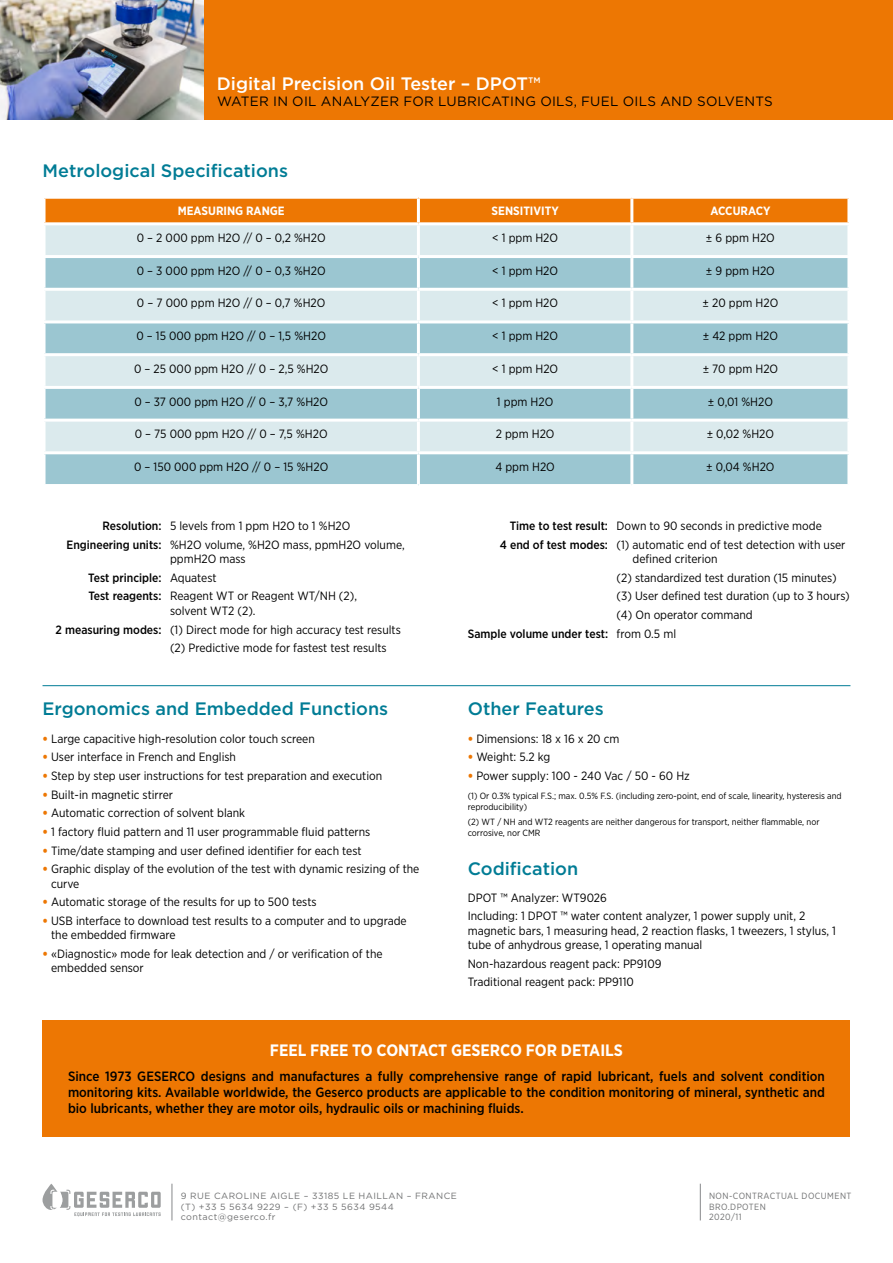
<style>
.page{position:relative;width:893px;height:1263px;background:#fff}
.page>*{position:absolute;margin:0;border:0;box-sizing:border-box;transform-origin:0 0}
.t1{font:500 18px "Gotham Pro";color:#007c95}
.t2{font:500 18px "Gotham Pro";color:#fff}
.t3{font:700 16.5px "Gotham Narrow";color:#fff}
.t4{font:500 13.5px/16.2px "Gotham Narrow";color:#000;text-align:justify}
.t5{font:13.5px "Gotham Pro";letter-spacing:.02em;color:#000}
.t6{font:12px/18.6px "Gotham Narrow";color:#000}
.t7{font:700 12px "Gotham Narrow";color:#fff}
.t8{font:500 12px "Gotham Narrow";color:#000}
.t9{font:9px/10.8px "Gotham Narrow";color:#000}
.t10{font:9px/10.8px "Gotham Pro";letter-spacing:.05em;color:#707172}
.t11{font:9px/10.8px "Gotham Narrow";letter-spacing:.05em;color:#707172}
.s1{font-weight:500}
.s2{font-weight:900;color:#ed7703}
.s3{font-weight:400}
</style>
<div class="page">
<hr style="left:172px;top:1184px;width:1px;height:36px;background:#87888a">
<hr style="left:700px;top:1184px;width:1px;height:36px;background:#87888a">
<img style="left:0;top:0;width:204px;height:119px">
<div style="left:204px;top:0;width:689px;height:119px;background:#ed7703"></div>
<svg style="left:43px;top:1184px;width:118px;height:32px"></svg>
<div style="left:43px;top:1020px;width:807px;height:116px;background:#ed7703"></div>
<div style="left:46px;top:199px;width:801px;height:23px;background:#ed7703"></div>
<div style="left:46px;top:225px;width:801px;height:30px;background:#dbeaed"></div>
<svg style="left:46px;top:258px;width:801px;height:62px;background:#bad7de"></svg>
<svg style="left:46px;top:323px;width:801px;height:161px;background:#accfd8"></svg>
<div style="left:46px;top:422px;width:801px;height:29px;background:#dbeaed"></div>
<hr style="left:417px;top:199px;width:3px;height:23px;background:#fff">
<hr style="left:630px;top:199px;width:3px;height:23px;background:#fff">
<hr style="left:417px;top:225px;width:3px;height:30px;background:#fff">
<hr style="left:630px;top:225px;width:3px;height:30px;background:#fff">
<hr style="left:417px;top:258px;width:3px;height:30px;background:#fff">
<hr style="left:630px;top:258px;width:3px;height:30px;background:#fff">
<hr style="left:43px;top:288px;width:375px;height:3px;background:#fff">
<hr style="left:418px;top:288px;width:214px;height:3px;background:#fff">
<hr style="left:417px;top:291px;width:3px;height:29px;background:#fff">
<hr style="left:632px;top:288px;width:218px;height:3px;background:#fff">
<hr style="left:630px;top:291px;width:3px;height:29px;background:#fff">
<hr style="left:417px;top:323px;width:3px;height:30px;background:#fff">
<hr style="left:630px;top:323px;width:3px;height:30px;background:#fff">
<hr style="left:43px;top:353px;width:375px;height:3px;background:#fff">
<hr style="left:418px;top:353px;width:214px;height:3px;background:#fff">
<hr style="left:417px;top:356px;width:3px;height:30px;background:#fff">
<hr style="left:632px;top:353px;width:218px;height:3px;background:#fff">
<hr style="left:630px;top:356px;width:3px;height:30px;background:#fff">
<hr style="left:43px;top:386px;width:375px;height:3px;background:#fff">
<hr style="left:418px;top:386px;width:214px;height:3px;background:#fff">
<hr style="left:417px;top:389px;width:3px;height:30px;background:#fff">
<hr style="left:632px;top:386px;width:218px;height:3px;background:#fff">
<hr style="left:630px;top:389px;width:3px;height:30px;background:#fff">
<hr style="left:43px;top:419px;width:375px;height:3px;background:#fff">
<hr style="left:418px;top:419px;width:214px;height:3px;background:#fff">
<hr style="left:417px;top:422px;width:3px;height:29px;background:#fff">
<hr style="left:632px;top:419px;width:218px;height:3px;background:#fff">
<hr style="left:630px;top:422px;width:3px;height:29px;background:#fff">
<hr style="left:43px;top:451px;width:375px;height:3px;background:#fff">
<hr style="left:418px;top:451px;width:214px;height:3px;background:#fff">
<hr style="left:417px;top:454px;width:3px;height:30px;background:#fff">
<hr style="left:632px;top:451px;width:218px;height:3px;background:#fff">
<hr style="left:630px;top:454px;width:3px;height:30px;background:#fff">
<hr style="left:43px;top:685px;width:807px;height:1px;background:#007c95">
<h1 class="t2" style="left:217px;top:74px;width:325px">Digital Precision Oil Tester – DPOT™</h1>
<p class="t5" style="left:217px;top:94px;width:557px">WATER IN OIL ANALYZER FOR LUBRICATING OILS, FUEL OILS AND SOLVENTS</p>
<h1 class="t1" style="left:43px;top:160px;width:247px">Metrological Specifications</h1>
<p class="t7" style="left:178px;top:203px;width:109px">MEASURING RANGE</p>
<p class="t7" style="left:492px;top:203px;width:69px">SENSITIVITY</p>
<p class="t7" style="left:710px;top:203px;width:62px">ACCURACY</p>
<p class="t6" style="left:137px;top:228px;width:190px">0 – 2 000 ppm H2O // 0 – 0,2 %H2O</p>
<p class="t6" style="left:492px;top:228px;width:67px">&lt; 1 ppm H2O</p>
<p class="t6" style="left:706px;top:228px;width:70px">± 6 ppm H2O</p>
<p class="t6" style="left:137px;top:261px;width:190px">0 – 3 000 ppm H2O // 0 – 0,3 %H2O</p>
<p class="t6" style="left:492px;top:261px;width:67px">&lt; 1 ppm H2O</p>
<p class="t6" style="left:706px;top:261px;width:70px">± 9 ppm H2O</p>
<p class="t6" style="left:137px;top:294px;width:190px">0 – 7 000 ppm H2O // 0 – 0,7 %H2O</p>
<p class="t6" style="left:492px;top:294px;width:67px">&lt; 1 ppm H2O</p>
<p class="t6" style="left:702px;top:294px;width:77px">± 20 ppm H2O</p>
<p class="t6" style="left:136px;top:326px;width:191px">0 – 15 000 ppm H2O // 0 – 1,5 %H2O</p>
<p class="t6" style="left:492px;top:326px;width:67px">&lt; 1 ppm H2O</p>
<p class="t6" style="left:703px;top:326px;width:77px">± 42 ppm H2O</p>
<p class="t6" style="left:134px;top:359px;width:196px">0 – 25 000 ppm H2O // 0 – 2,5 %H2O</p>
<p class="t6" style="left:492px;top:359px;width:67px">&lt; 1 ppm H2O</p>
<p class="t6" style="left:703px;top:359px;width:77px">± 70 ppm H2O</p>
<p class="t6" style="left:134px;top:392px;width:195px">0 – 37 000 ppm H2O // 0 – 3,7 %H2O</p>
<p class="t6" style="left:497px;top:392px;width:58px">1 ppm H2O</p>
<p class="t6" style="left:708px;top:392px;width:67px">± 0,01 %H2O</p>
<p class="t6" style="left:135px;top:424px;width:194px">0 – 75 000 ppm H2O // 0 – 7,5 %H2O</p>
<p class="t6" style="left:496px;top:424px;width:60px">2 ppm H2O</p>
<p class="t6" style="left:707px;top:424px;width:69px">± 0,02 %H2O</p>
<p class="t6" style="left:134px;top:457px;width:196px">0 – 150 000 ppm H2O // 0 – 15 %H2O</p>
<p class="t6" style="left:495px;top:457px;width:61px">4 ppm H2O</p>
<p class="t6" style="left:706px;top:457px;width:70px">± 0,04 %H2O</p>
<p class="t6" style="left:67px;top:516px;width:340px;text-indent:36px"><span class="s1">Resolution:</span> 5 levels from 1 ppm H2O to 1 %H2O<br><span class="s1">Engineering units:</span> %H2O volume, %H2O mass, ppmH2O volume,</p>
<p class="t6" style="left:88px;top:549px;width:270px;text-indent:82px">ppmH2O mass<br><span class="s1">Test principle:</span> Aquatest<br><span class="s1">Test reagents:</span> Reagent WT or Reagent WT/NH (2),</p>
<p class="t6" style="left:170px;top:601px;width:87px">solvent WT2 (2).</p>
<p class="t6" style="left:56px;top:620px;width:347px"><span class="s1">2 measuring modes:</span> (1) Direct mode for high accuracy test results</p>
<p class="t6" style="left:170px;top:638px;width:218px">(2) Predictive mode for fastest test results</p>
<h1 class="t1" style="left:43px;top:699px;width:347px">Ergonomics and Embedded Functions</h1>
<p class="t6" style="left:43px;top:729px;width:274px"><span class="s2">•</span> Large capacitive high-resolution color touch screen</p>
<p class="t6" style="left:43px;top:747px;width:195px"><span class="s2">•</span> User interface in French and English</p>
<p class="t6" style="left:43px;top:766px;width:341px"><span class="s2">•</span> Step by step user instructions for test preparation and execution</p>
<p class="t6" style="left:43px;top:785px;width:132px"><span class="s2">•</span> Built-in magnetic stirrer</p>
<p class="t6" style="left:43px;top:803px;width:204px"><span class="s2">•</span> Automatic correction of solvent blank</p>
<p class="t6" style="left:43px;top:822px;width:329px"><span class="s2">•</span> 1 factory fluid pattern and 11 user programmable fluid patterns</p>
<p class="t6" style="left:43px;top:841px;width:321px"><span class="s2">•</span> Time/date stamping and user defined identifier for each test</p>
<p class="t6" style="left:51px;top:861px;width:370px;line-height:14.4px;text-indent:-9px"><span class="s2">•</span> Graphic display of the evolution of the test with dynamic resizing of the curve</p>
<p class="t6" style="left:43px;top:892px;width:276px"><span class="s2">•</span> Automatic storage of the results for up to 500 tests</p>
<p class="t6" style="left:51px;top:913px;width:357px;line-height:14.4px;text-indent:-9px"><span class="s2">•</span> USB interface to download test results to a computer and to upgrade the embedded firmware</p>
<p class="t6" style="left:51px;top:946px;width:333px;line-height:14.4px;text-indent:-9px"><span class="s2">•</span> «Diagnostic» mode for leak detection and / or verification of the embedded sensor</p>
<p class="t6" style="left:500px;top:516px;width:347px;text-indent:10px"><span class="s1">Time to test result:</span> Down to 90 seconds in predictive mode<br><span class="s1">4 end of test modes:</span> (1) automatic end of test detection with user</p>
<p class="t6" style="left:633px;top:549px;width:87px">defined criterion</p>
<p class="t6" style="left:617px;top:568px;width:222px">(2) standardized test duration (15 minutes)</p>
<p class="t6" style="left:617px;top:587px;width:235px">(3) User defined test duration (up to 3 hours)</p>
<p class="t6" style="left:617px;top:605px;width:138px">(4) On operator command</p>
<p class="t8" style="left:468px;top:626px;width:210px">Sample volume under test: <span class="s3">from 0.5 ml</span></p>
<h1 class="t1" style="left:468px;top:699px;width:138px">Other Features</h1>
<p class="t6" style="left:468px;top:729px;width:153px"><span class="s2">•</span> Dimensions: 18 x 16 x 20 cm</p>
<p class="t6" style="left:468px;top:747px;width:84px"><span class="s2">•</span> Weight: 5.2 kg</p>
<p class="t6" style="left:468px;top:766px;width:224px"><span class="s2">•</span> Power supply: 100 - 240 Vac / 50 - 60 Hz</p>
<p class="t9" style="left:468px;top:790px;width:375px">(1) Or 0.3% typical F.S.; max. 0.5% F.S. (including zero-point, end of scale, linearity, hysteresis and reproducibility)</p>
<p class="t9" style="left:468px;top:816px;width:353px">(2) WT / NH and WT2 reagents are neither dangerous for transport, neither flammable, nor corrosive, nor CMR</p>
<h1 class="t1" style="left:468px;top:858px;width:112px">Codification</h1>
<p class="t6" style="left:468px;top:888px;width:339px">DPOT ™ Analyzer: WT9026<br>Including: 1 DPOT ™ water content analyzer, 1 power supply unit, 2</p>
<p class="t6" style="left:468px;top:923px;width:370px;line-height:14.4px">magnetic bars, 1 measuring head, 2 reaction flasks, 1 tweezers, 1 stylus, 1 tube of anhydrous grease, 1 operating manual</p>
<p class="t6" style="left:468px;top:954px;width:195px">Non-hazardous reagent pack: PP9109<br>Traditional reagent pack: PP9110</p>
<h2 class="t3" style="left:270px;top:1040px;width:355px">FEEL FREE TO CONTACT GESERCO FOR DETAILS</h2>
<p class="t4" style="left:68px;top:1068px;width:758px">Since 1973 GESERCO designs and manufactures a fully comprehensive range of rapid lubricant, fuels and solvent condition monitoring kits. Available worldwide, the Geserco products are applicable to the condition monitoring of mineral, synthetic and bio lubricants, whether they are motor oils, hydraulic oils or machining fluids.</p>
<p class="t10" style="left:181px;top:1190px;width:278px">9 RUE CAROLINE AIGLE – 33185 LE HAILLAN – FRANCE (T) +33 5 5634 9229 – (F) +33 5 5634 9544 contact@geserco.fr</p>
<p class="t11" style="left:709px;top:1190px;width:144px">NON-CONTRACTUAL DOCUMENT<br>BRO.DPOTEN<br>2020/11</p>
</div>
